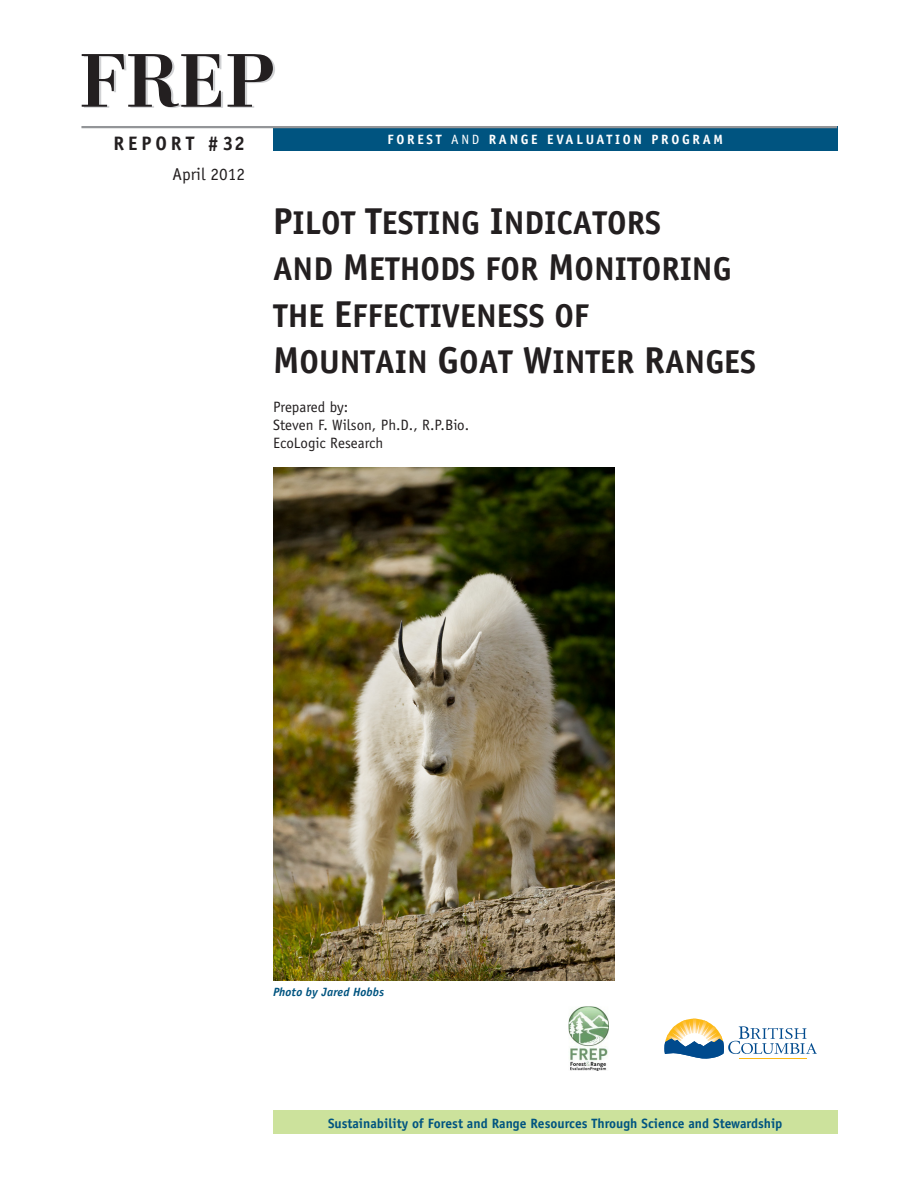
<style>
.page{position:relative;width:918px;height:1188px;background:#fff}
.page>*{position:absolute;margin:0;border:0;box-sizing:border-box;transform-origin:0 0}
.QP_Report_Title{font:700 33px/46.5px "Officina Sans";color:#231f20}
.t1{font:700 19.5px "Officina Sans";letter-spacing:.2em;color:#231f20}
.t2{font:17.25px "Officina Sans";color:#231f20}
.QP_Report_Author{font:15px/18px "Officina Sans";color:#231f20}
.t3{font:700 13.5px "Officina Sans";color:#005480}
.t4{font:700 13.5px "Officina Sans";letter-spacing:.2em;color:#fff}
.QP_Photo_Caption_Cre{font:italic 700 12px "Officina Sans";letter-spacing:.01em;color:#005480}
.s1{font-weight:400}
.s2{font-size:37.5px}
</style>
<div class="page">
<div style="left:273px;top:126px;width:564px;height:25px;background:#005480"></div>
<svg style="left:82px;top:54px;width:193px;height:54px"></svg>
<hr style="left:81px;top:126px;width:756px;height:2px;background:#939598">
<div style="left:273px;top:1111px;width:564px;height:23px;background:#cce29c"></div>
<svg style="left:664px;top:1019px;width:153px;height:40px"></svg>
<img style="left:568px;top:1006px;width:41px;height:65px">
<img style="left:273px;top:468px;width:342px;height:513px">
<p class="t1" style="left:113px;top:131px;width:133px">REPORT #32</p>
<p class="t2" style="left:173px;top:164px;width:74px">April 2012</p>
<p class="t4" style="left:388px;top:131px;width:337px">FOREST <span class="s1">AND</span> RANGE EVALUATION PROGRAM</p>
<p class="QP_Report_Title" style="left:273px;top:199px;width:485px"><span class="s2">P</span>ILOT <span class="s2">T</span>ESTING <span class="s2">I</span>NDICATORS<br>AND <span class="s2">M</span>ETHODS FOR <span class="s2">M</span>ONITORING<br>THE <span class="s2">E</span>FFECTIVENESS OF<br><span class="s2">M</span>OUNTAIN <span class="s2">G</span>OAT <span class="s2">W</span>INTER <span class="s2">R</span>ANGES</p>
<p class="QP_Report_Author" style="left:273px;top:398px;width:198px">Prepared by:<br>Steven F. Wilson, Ph.D., R.P.Bio.<br>EcoLogic Research</p>
<p class="QP_Photo_Caption_Cre" style="left:273px;top:985px;width:112px">Photo by Jared Hobbs</p>
<p class="t3" style="left:328px;top:1115px;width:456px">Sustainability of Forest and Range Resources Through Science and Stewardship</p>
</div>
